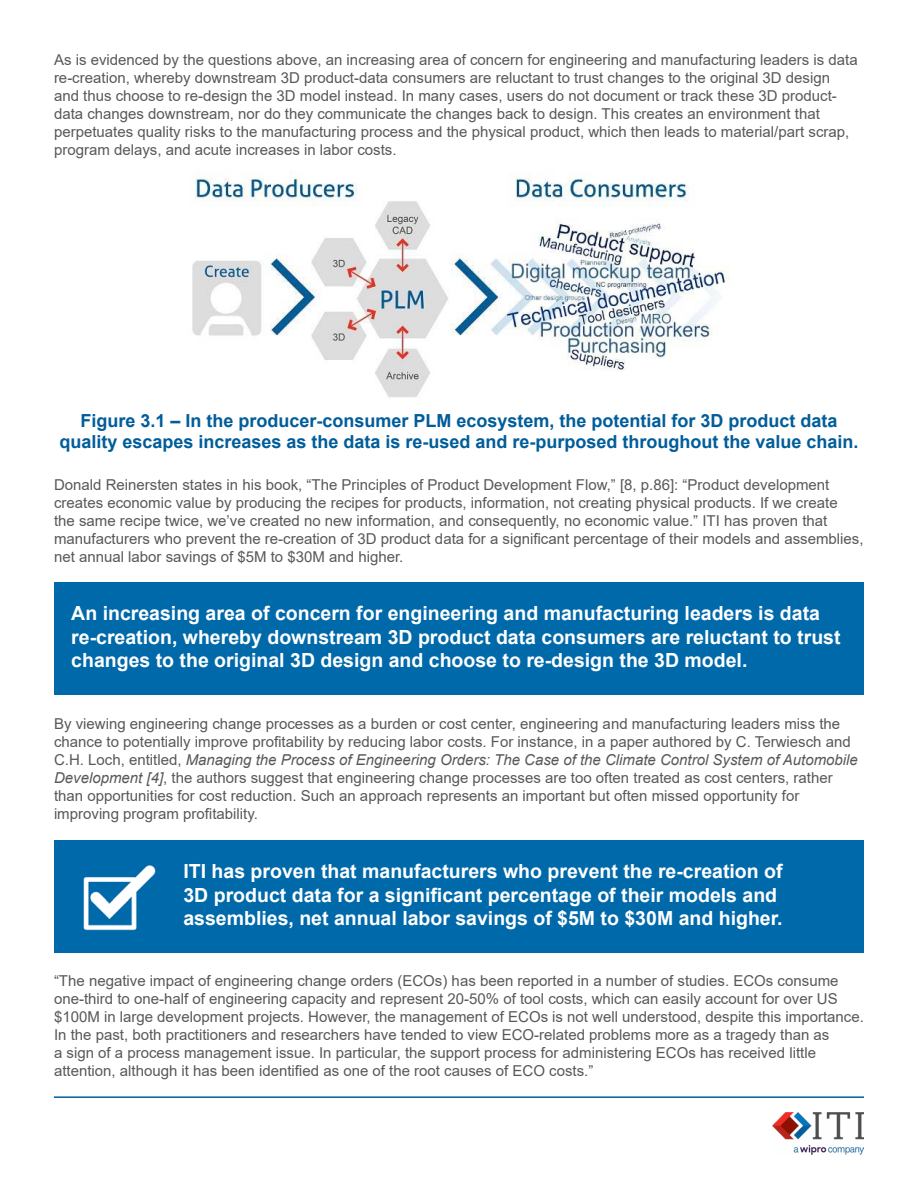
<style>
.page{position:relative;width:918px;height:1188px;background:#fff}
.page>*{position:absolute;margin:0;border:0;box-sizing:border-box;transform-origin:0 0}
.t1{font:700 19.5px/23.4px "Arial";color:#fff}
.t2{font:700 18px/21.6px "Arial";color:#005d9a;text-align:center}
.t3{font:15px/18px "Arial";color:#58585a}
.s1{font-style:italic}
</style>
<div class="page">
<div style="left:54px;top:840px;width:810px;height:113px;background:#0069aa"></div>
<img style="left:83px;top:865px;width:73px;height:66px">
<img style="left:772px;top:1113px;width:92px;height:42px">
<hr style="left:54px;top:1096px;width:810px;height:2px;background:#005d9a">
<img style="left:192px;top:172px;width:538px;height:226px">
<div style="left:54px;top:582px;width:810px;height:113px;background:#0069aa"></div>
<p class="t3" style="left:54px;top:51px;width:805px">As is evidenced by the questions above, an increasing area of concern for engineering and manufacturing leaders is data re-creation, whereby downstream 3D product-data consumers are reluctant to trust changes to the original 3D design and thus choose to re-design the 3D model instead. In many cases, users do not document or track these 3D product&shy;data changes downstream, nor do they communicate the changes back to design. This creates an environment that perpetuates quality risks to the manufacturing process and the physical product, which then leads to material/part scrap, program delays, and acute increases in labor costs.</p>
<p class="t2" style="left:59px;top:410px;width:801px">Figure 3.1 – In the producer-consumer PLM ecosystem, the potential for 3D product data quality escapes increases as the data is re-used and re-purposed throughout the value chain.</p>
<p class="t3" style="left:54px;top:476px;width:811px">Donald Reinersten states in his book, “The Principles of Product Development Flow,” [8, p.86]: “Product development creates economic value by producing the recipes for products, information, not creating physical products. If we create<br>the same recipe twice, we’ve created no new information, and consequently, no economic value.” ITI has proven that manufacturers who prevent the re-creation of 3D product data for a significant percentage of their models and assemblies, net annual labor savings of $5M to $30M and higher.</p>
<h1 class="t1" style="left:71px;top:602px;width:771px">An increasing area of concern for engineering and manufacturing leaders is data re-creation, whereby downstream 3D product data consumers are reluctant to trust changes to the original 3D design and choose to re-design the 3D model.</h1>
<p class="t3" style="left:54px;top:715px;width:805px">By viewing engineering change processes as a burden or cost center, engineering and manufacturing leaders miss the chance to potentially improve profitability by reducing labor costs. For instance, in a paper authored by C. Terwiesch and C.H. Loch, entitled, <span class="s1">Managing the Process of Engineering Orders: The Case of the Climate Control System of Automobile Development [4]</span>, the authors suggest that engineering change processes are too often treated as cost centers, rather than opportunities for cost reduction. Such an approach represents an important but often missed opportunity for improving program profitability.</p>
<h1 class="t1" style="left:183px;top:860px;width:601px">ITI has proven that manufacturers who prevent the re-creation of<br>3D product data for a significant percentage of their models and assemblies, net annual labor savings of $5M to $30M and higher.</h1>
<p class="t3" style="left:54px;top:971px;width:811px">“The negative impact of engineering change orders (ECOs) has been reported in a number of studies. ECOs consume one-third to one-half of engineering capacity and represent 20-50% of tool costs, which can easily account for over US $100M in large development projects. However, the management of ECOs is not well understood, despite this importance.<br>In the past, both practitioners and researchers have tended to view ECO-related problems more as a tragedy than as<br>a sign of a process management issue. In particular, the support process for administering ECOs has received little attention, although it has been identified as one of the root causes of ECO costs.”</p>
</div>
